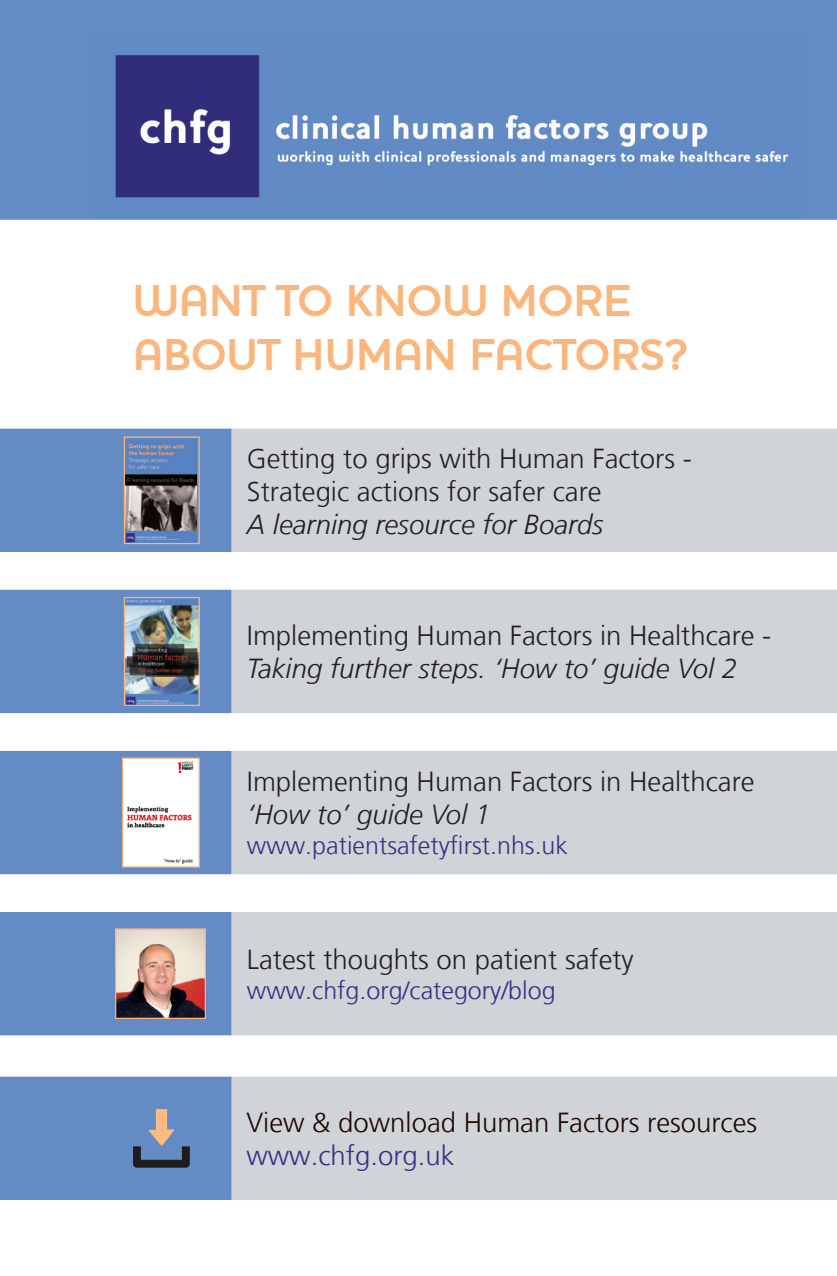
<style>
.page{position:relative;width:837px;height:1276px;background:#fff}
.page>*{position:absolute;margin:0;border:0;box-sizing:border-box;transform-origin:0 0}
.t1{font:700 45px/54px "Houschka";color:#fab67d}
.t2{font:300 27.5px/33px "Frutiger LT";color:#231f20}
.t3{font:300 27.5px/33px "Frutiger LT";color:#1e0500}
.t4{font:italic 300 27.5px "Frutiger LT";color:#231f20}
.t5{font:300 25px "Frutiger LT";color:#333181}
.s1{font-style:italic}
.s2{color:#333181}
</style>
<div class="page">
<div style="left:232px;top:429px;width:604px;height:122px;background:#d0d4d8"></div>
<div style="left:231px;top:429px;width:605px;height:123px;border:1px solid #d0d4d8"></div>
<div style="left:232px;top:590px;width:604px;height:122px;background:#d0d4d8"></div>
<div style="left:231px;top:590px;width:605px;height:123px;border:1px solid #d0d4d8"></div>
<div style="left:232px;top:751px;width:604px;height:122px;background:#d0d4d8"></div>
<div style="left:231px;top:751px;width:605px;height:123px;border:1px solid #d0d4d8"></div>
<div style="left:232px;top:912px;width:604px;height:122px;background:#d0d4d8"></div>
<div style="left:231px;top:912px;width:605px;height:123px;border:1px solid #d0d4d8"></div>
<div style="left:1px;top:430px;width:229px;height:121px;background:#648bc4"></div>
<div style="left:0;top:429px;width:231px;height:123px;border:2px solid #648bc4"></div>
<div style="left:1px;top:913px;width:229px;height:121px;background:#648bc4"></div>
<div style="left:0;top:912px;width:231px;height:123px;border:2px solid #648bc4"></div>
<div style="left:1px;top:752px;width:229px;height:121px;background:#648bc4"></div>
<div style="left:0;top:751px;width:231px;height:123px;border:2px solid #648bc4"></div>
<div style="left:1px;top:591px;width:229px;height:121px;background:#648bc4"></div>
<div style="left:0;top:590px;width:231px;height:123px;border:2px solid #648bc4"></div>
<div style="left:231px;top:1077px;width:605px;height:122px;background:#d0d4d8"></div>
<div style="left:231px;top:1076px;width:605px;height:124px;border:1px solid #d0d4d8"></div>
<div style="left:1px;top:1078px;width:229px;height:120px;background:#648bc4"></div>
<div style="left:0;top:1076px;width:231px;height:124px;border:2px solid #648bc4"></div>
<svg style="left:133px;top:1109px;width:57px;height:58px"></svg>
<img style="left:126px;top:440px;width:71px;height:102px">
<div style="left:124px;top:436px;width:76px;height:108px;border:1px solid #fab67d"></div>
<img style="left:126px;top:599px;width:72px;height:105px">
<div style="left:124px;top:597px;width:76px;height:109px;border:1px solid #fab67d"></div>
<img style="left:124px;top:759px;width:74px;height:106px">
<div style="left:122px;top:757px;width:78px;height:110px;border:1px solid #fab67d"></div>
<img style="left:117px;top:930px;width:87px;height:87px">
<div style="left:115px;top:928px;width:91px;height:91px;border:1px solid #fab67d"></div>
<div style="left:0;top:0;width:836px;height:220px;background:#648bc4"></div>
<img style="left:94px;top:35px;width:709px;height:183px">
<p class="t1" style="left:133px;top:273px;width:555px">WANT TO KNOW MORE<br>ABOUT HUMAN FACTORS?</p>
<p class="t2" style="left:247px;top:442px;width:446px">Getting to grips with Human Factors -</p>
<p class="t2" style="left:247px;top:475px;width:356px">Strategic actions for safer care</p>
<p class="t4" style="left:247px;top:508px;width:358px">A learning resource for Boards</p>
<p class="t2" style="left:247px;top:619px;width:526px">Implementing Human Factors in Healthcare -<br><span class="s1">Taking further steps. ‘How to’ guide Vol 2</span></p>
<p class="t2" style="left:247px;top:766px;width:509px">Implementing Human Factors in Healthcare</p>
<p class="t4" style="left:247px;top:799px;width:245px">‘How to’ guide Vol 1</p>
<p class="t5" style="left:247px;top:831px;width:322px">www.patientsafetyfirst.nhs.uk</p>
<p class="t2" style="left:247px;top:943px;width:388px">Latest thoughts on patient safety</p>
<p class="t5" style="left:247px;top:976px;width:310px">www.chfg.org/category/blog</p>
<p class="t3" style="left:246px;top:1106px;width:512px">View &amp; download Human Factors resources <span class="s2">www.chfg.org.uk</span></p>
</div>
